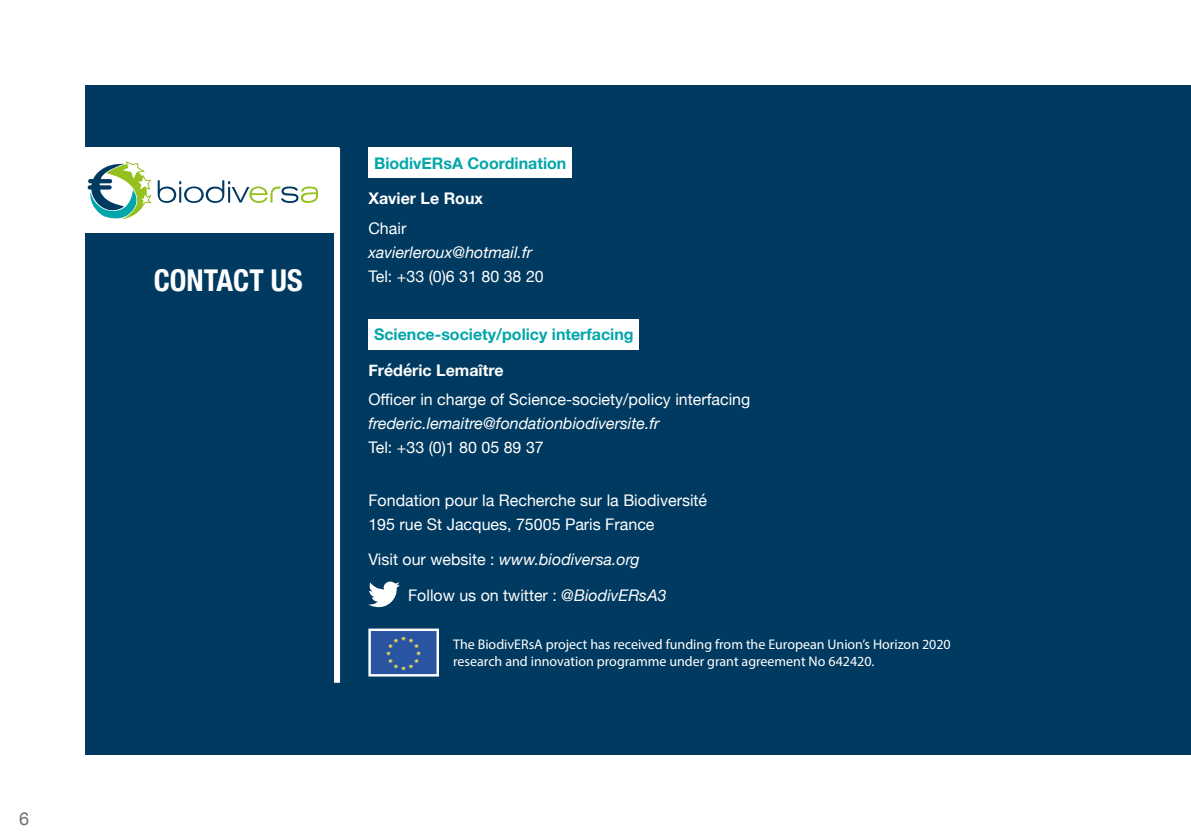
<style>
.page{position:relative;width:1191px;height:840px;background:#fff}
.page>*{position:absolute;margin:0;border:0;box-sizing:border-box;transform-origin:0 0}
.t1{font:700 condensed 30px "Helvetica Neue";color:#fff}
.t2{font:18px "Helvetica Neue";color:#706f6f}
.t3{font:16px/24px "Helvetica Neue";color:#fff}
.t4{font:italic 16px "Helvetica Neue";color:#fff}
.t5{font:700 16px "Helvetica Neue";color:#00a6aa}
.t6{font:700 16px "Helvetica Neue";color:#fff}
.t7{font:14px/16.8px "Myriad Pro";color:#fff}
.s1{font-style:normal}
.s2{font-style:italic}
</style>
<div class="page">
<div style="left:85px;top:85px;width:1106px;height:669px;background:#003a60"></div>
<div style="left:48px;top:148px;width:290px;height:85px;background:#fff"></div>
<svg style="left:158px;top:180px;width:160px;height:23px"></svg>
<svg style="left:89px;top:161px;width:63px;height:59px"></svg>
<svg style="left:368px;top:628px;width:71px;height:49px;background:#4f72ac"></svg>
<div style="left:368px;top:148px;width:204px;height:30px;background:#fff"></div>
<div style="left:368px;top:319px;width:271px;height:30px;background:#fff"></div>
<div style="left:334px;top:148px;width:6px;height:534px;background:#fff"></div>
<svg style="left:368px;top:581px;width:32px;height:27px"></svg>
<p class="t2" style="left:19px;top:804px;width:12px">6</p>
<h1 class="t1" style="left:154px;top:255px;width:150px">CONTACT US</h1>
<p class="t5" style="left:374px;top:151px;width:194px">BiodivERsA Coordination</p>
<p class="t6" style="left:368px;top:186px;width:116px">Xavier Le Roux</p>
<p class="t3" style="left:368px;top:217px;width:39px">Chair</p>
<p class="t4" style="left:368px;top:241px;width:165px">xavierleroux@hotmail.fr</p>
<p class="t3" style="left:368px;top:265px;width:177px">Tel: +33 (0)6 31 80 38 20</p>
<p class="t5" style="left:374px;top:322px;width:261px">Science-society/policy interfacing</p>
<p class="t6" style="left:368px;top:357px;width:137px">Frédéric Lemaître</p>
<p class="t3" style="left:368px;top:388px;width:383px">Officer in charge of Science-society/policy interfacing</p>
<p class="t4" style="left:368px;top:412px;width:293px">frederic.lemaitre@fondationbiodiversite.fr</p>
<p class="t3" style="left:368px;top:436px;width:177px">Tel: +33 (0)1 80 05 89 37</p>
<p class="t3" style="left:368px;top:488px;width:340px">Fondation pour la Recherche sur la Biodiversité<br>195 rue St Jacques, 75005 Paris France</p>
<p class="t4" style="left:368px;top:547px;width:273px"><span class="s1">Visit our website :</span> www.biodiversa.org</p>
<p class="t3" style="left:408px;top:583px;width:260px">Follow us on twitter : <span class="s2">@BiodivERsA3</span></p>
<p class="t7" style="left:453px;top:635px;width:499px">The BiodivERsA project has received funding from the European Union’s Horizon 2020 research and innovation programme under grant agreement No 642420.</p>
</div>
